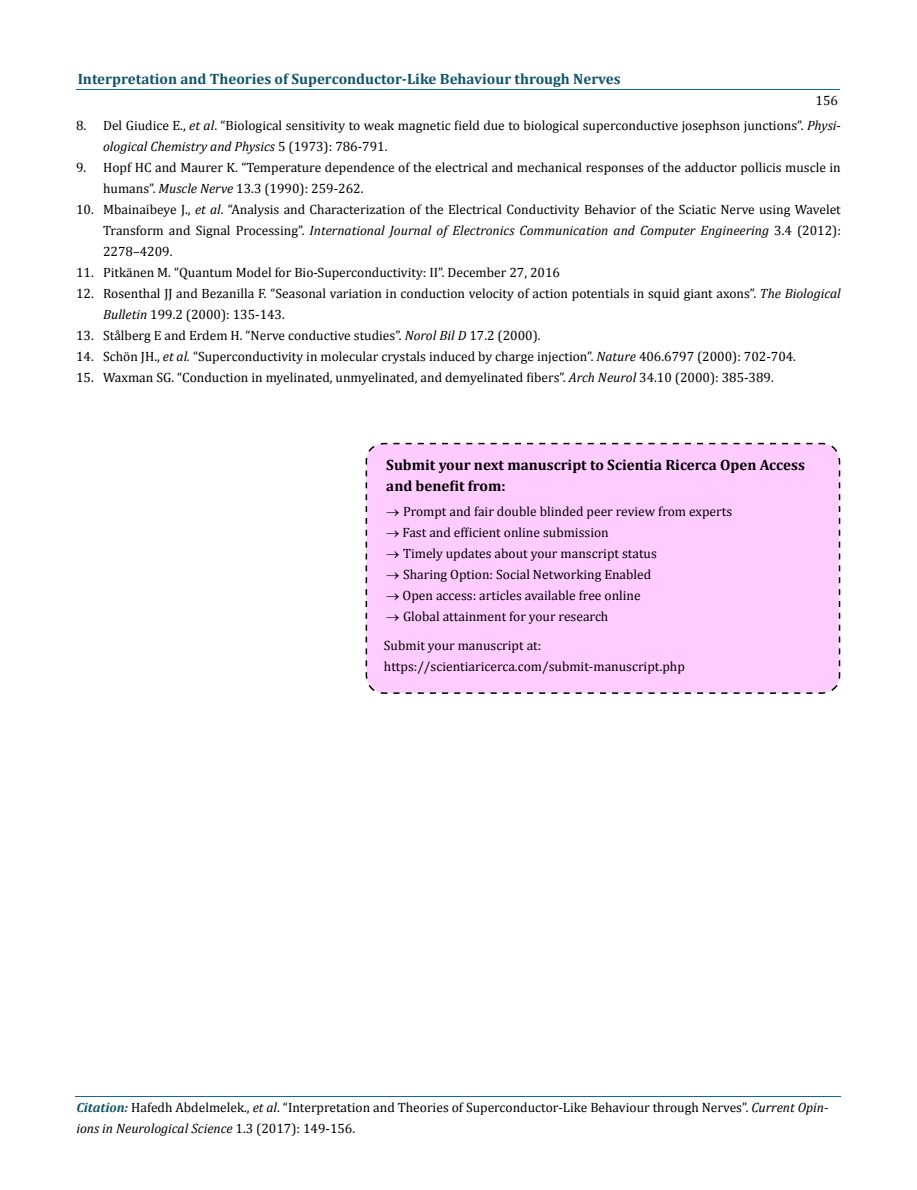
<style>
.page{position:relative;width:917px;height:1190px;background:#fff}
.page>*{position:absolute;margin:0;border:0;box-sizing:border-box;transform-origin:0 0}
.t1{font:700 15px "Cambria";color:#0e546a}
.t2{font:700 15px/21px "Cambria";color:#000}
.t3{font:13.5px/21px "Cambria";color:#000}
.s1{font-style:italic}
.s2{font-weight:700;font-style:italic;font-size:13.35px;color:#0e546a}
</style>
<div class="page">
<hr style="left:76px;top:89px;width:764px;height:1px;background:#0d66b1">
<hr style="left:75px;top:1096px;width:765px;height:1px;background:#0d66b1">
<div style="left:365px;top:442px;width:476px;height:252px;background:#fcf"></div>
<p class="t1" style="left:78px;top:70px;width:544px">Interpretation and Theories of Superconductor-Like Behaviour through Nerves</p>
<p class="t3" style="left:815px;top:90px;width:24px">156</p>
<p class="t3" style="left:103px;top:114px;width:739px;text-indent:-27px">8. Del Giudice E., <span class="s1">et al</span>. “Biological sensitivity to weak magnetic field due to biological superconductive josephson junctions”. <span class="s1">Physi&shy;ological Chemistry and Physics</span> 5 (1973): 786-791.</p>
<p class="t3" style="left:103px;top:156px;width:739px;text-indent:-27px">9. Hopf HC and Maurer K. “Temperature dependence of the electrical and mechanical responses of the adductor pollicis muscle in humans”. <span class="s1">Muscle Nerve</span> 13.3 (1990): 259-262.</p>
<p class="t3" style="left:103px;top:199px;width:739px;text-align:justify;text-indent:-27px">10. Mbainaibeye J., <span class="s1">et al</span>. “Analysis and Characterization of the Electrical Conductivity Behavior of the Sciatic Nerve using Wavelet Transform and Signal Processing”. <span class="s1">International Journal of Electronics Communication and Computer Engineering</span> 3.4 (2012):<br>2278–4209.</p>
<p class="t3" style="left:76px;top:262px;width:485px">11. Pitkänen M. “Quantum Model for Bio-Superconductivity: II”. December 27, 2016</p>
<p class="t3" style="left:103px;top:283px;width:739px;text-indent:-27px">12. Rosenthal JJ and Bezanilla F. “Seasonal variation in conduction velocity of action potentials in squid giant axons”. <span class="s1">The Biological<br>Bulletin</span> 199.2 (2000): 135-143.</p>
<p class="t3" style="left:76px;top:325px;width:466px">13. Stålberg E and Erdem H. “Nerve conductive studies”. <span class="s1">Norol Bil D</span> 17.2 (2000).</p>
<p class="t3" style="left:76px;top:346px;width:721px">14. Schön JH., <span class="s1">et al.</span> “Superconductivity in molecular crystals induced by charge injection”. <span class="s1">Nature</span> 406.6797 (2000): 702-704.</p>
<p class="t3" style="left:76px;top:367px;width:699px">15. Waxman SG. “Conduction in myelinated, unmyelinated, and demyelinated fibers”. <span class="s1">Arch Neurol</span> 34.10 (2000): 385-389.</p>
<p class="t2" style="left:386px;top:453px;width:420px">Submit your next manuscript to Scientia Ricerca Open Access and benefit from:</p>
<p class="t3" style="left:386px;top:500px;width:347px">→ Prompt and fair double blinded peer review from experts</p>
<p class="t3" style="left:386px;top:521px;width:224px">→ Fast and efficient online submission</p>
<p class="t3" style="left:386px;top:542px;width:272px">→ Timely updates about your manscript status</p>
<p class="t3" style="left:386px;top:563px;width:266px">→ Sharing Option: Social Networking Enabled</p>
<p class="t3" style="left:386px;top:584px;width:256px">→ Open access: articles available free online</p>
<p class="t3" style="left:384px;top:601px;width:226px;line-height:29.4px">→ Global attainment for your research<br>Submit your manuscript at:</p>
<p class="t3" style="left:384px;top:656px;width:302px">https://scientiaricerca.com/submit-manuscript.php</p>
<p class="t3" style="left:76px;top:1096px;width:753px"><span class="s2">Citation:</span> Hafedh Abdelmelek., <span class="s1">et al</span>. “Interpretation and Theories of Superconductor-Like Behaviour through Nerves”. <span class="s1">Current Opin&shy;ions in Neurological Science</span> 1.3 (2017): 149-156.</p>
</div>
